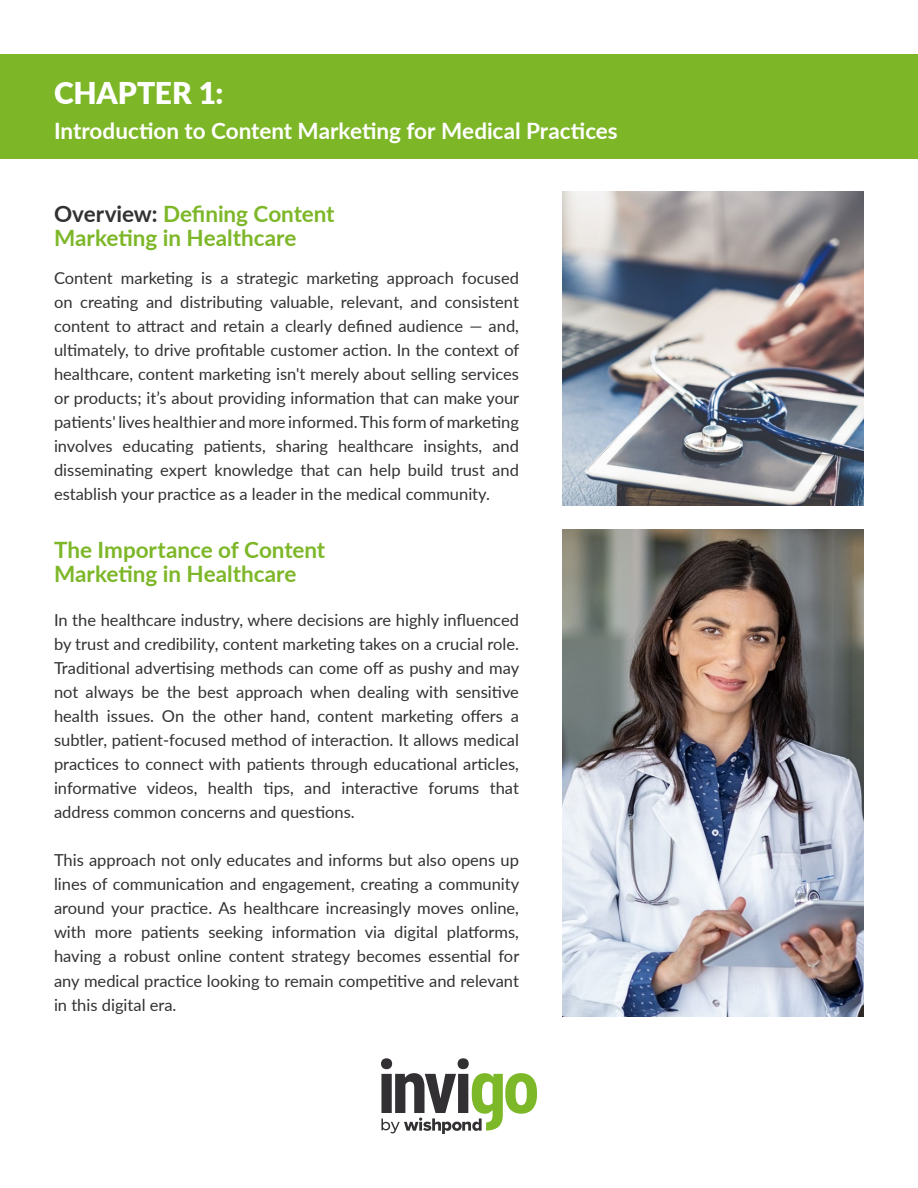
<style>
.page{position:relative;width:918px;height:1188px;background:#fff}
.page>*{position:absolute;margin:0;border:0;box-sizing:border-box;transform-origin:0 0}
.t1{font:900 30px "Lato";color:#fff}
.t2{font:700 22.5px/24px "Lato";color:#7db728}
.t3{font:700 22.5px "Lato";color:#fff}
.t4{font:16.5px/24px "Lato";color:#333132;text-align:justify}
.s1{color:#333132}
</style>
<div class="page">
<svg style="left:381px;top:1058px;width:156px;height:76px"></svg>
<div style="left:0;top:54px;width:918px;height:105px;background:#7db728"></div>
<img style="left:562px;top:192px;width:302px;height:313px">
<img style="left:562px;top:529px;width:302px;height:488px">
<h1 class="t1" style="left:54px;top:71px;width:171px">CHAPTER 1:</h1>
<h2 class="t3" style="left:54px;top:114px;width:565px">Introduction to Content Marketing for Medical Practices</h2>
<h2 class="t2" style="left:54px;top:201px;width:282px"><span class="s1">Overview:</span> Defining Content<br>Marketing in Healthcare</h2>
<p class="t4" style="left:54px;top:266px;width:467px">Content marketing is a strategic marketing approach focused on creating and distributing valuable, relevant, and consistent content to attract and retain a clearly defined audience — and, ultimately, to drive profitable customer action. In the context of healthcare, content marketing isn't merely about selling services or products; it’s about providing information that can make your patients' lives healthier and more informed. This form of marketing involves educating patients, sharing healthcare insights, and disseminating expert knowledge that can help build trust and establish your practice as a leader in the medical community.</p>
<h2 class="t2" style="left:54px;top:537px;width:273px">The Importance of Content<br>Marketing in Healthcare</h2>
<p class="t4" style="left:54px;top:608px;width:467px">In the healthcare industry, where decisions are highly influenced by trust and credibility, content marketing takes on a crucial role.<br>Traditional advertising methods can come off as pushy and may not always be the best approach when dealing with sensitive health issues. On the other hand, content marketing offers a subtler, patient-focused method of interaction. It allows medical practices to connect with patients through educational articles, informative videos, health tips, and interactive forums that address common concerns and questions.</p>
<p class="t4" style="left:54px;top:848px;width:467px">This approach not only educates and informs but also opens up lines of communication and engagement, creating a community around your practice. As healthcare increasingly moves online, with more patients seeking information via digital platforms, having a robust online content strategy becomes essential for any medical practice looking to remain competitive and relevant in this digital era.</p>
</div>
